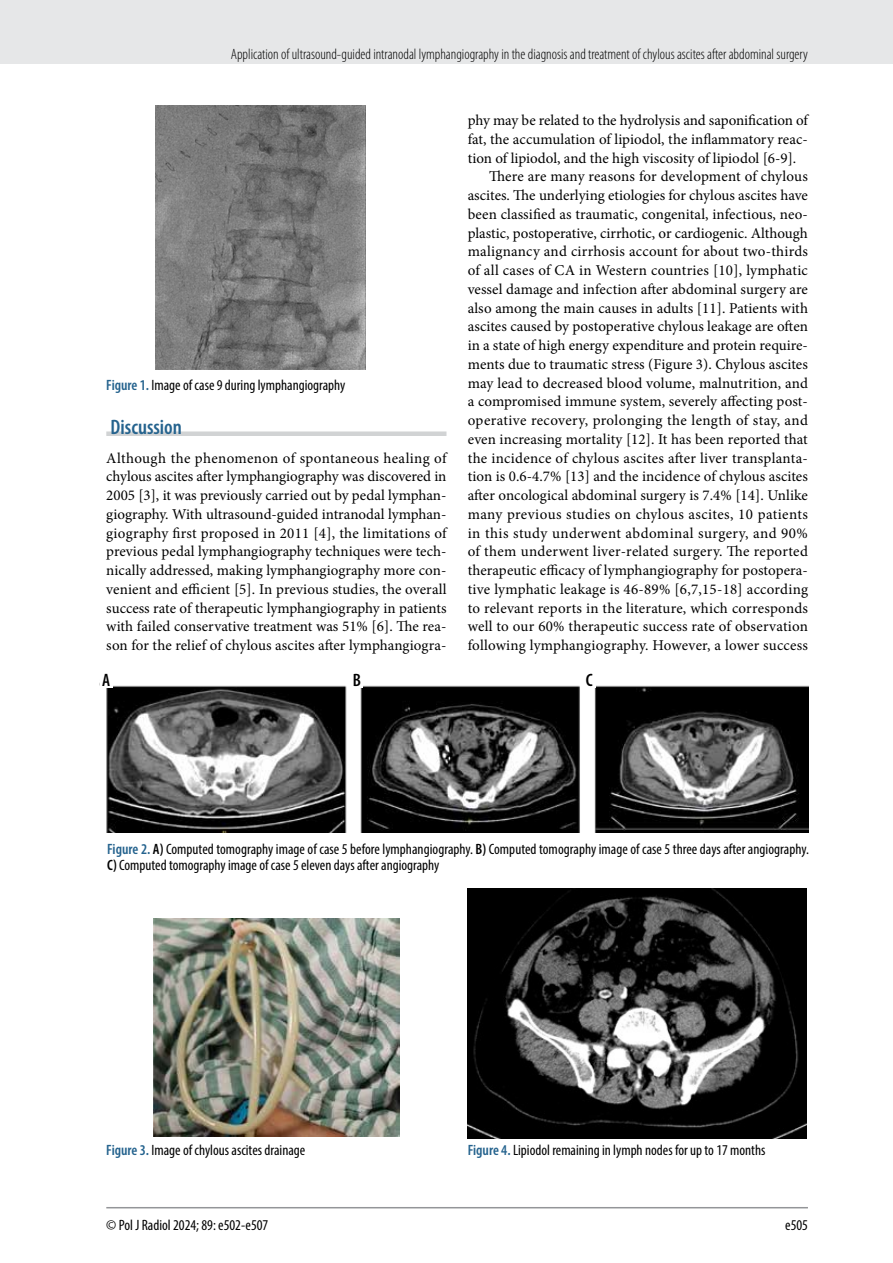
<style>
.page{position:relative;width:893px;height:1263px;background:#fff}
.page>*{position:absolute;margin:0;border:0;box-sizing:border-box;transform-origin:0 0}
.t1{font:600 condensed 21px "Myriad Pro";color:#25638e}
.t2{font:600 condensed 18px "Myriad Pro";color:#000}
.t3{font:15px/18.8px "Minion Pro";letter-spacing:.005em;color:#000;text-align:justify}
.t4{font:condensed 15px/16.5px "Myriad Pro";color:#000}
.t5{font:300 condensed 15px "Myriad Pro";color:#000}
.t6{font:15px "Minion Pro";letter-spacing:.025em;color:#000}
.t7{font:15px "Minion Pro";letter-spacing:.03em;color:#000}
.s1{font-weight:600;color:#25638e}
.s2{font-weight:600}
</style>
<div class="page">
<div style="left:0;top:0;width:893px;height:64px;background:#e6e7e8"></div>
<hr style="left:106px;top:1207px;width:702px;height:1px;background:#939598">
<div style="left:106px;top:431px;width:340px;height:5px;background:#d1d3d4"></div>
<img style="left:156px;top:106px;width:210px;height:264px">
<img style="left:99px;top:683px;width:710px;height:150px">
<img style="left:154px;top:918px;width:245px;height:218px">
<img style="left:468px;top:889px;width:338px;height:249px">
<div style="left:100px;top:671px;width:13px;height:17px;background:#fff"></div>
<div style="left:350px;top:671px;width:13px;height:17px;background:#fff"></div>
<div style="left:583px;top:671px;width:13px;height:17px;background:#fff"></div>
<p class="t5" style="left:231px;top:45px;width:579px">Application of ultrasound-guided intranodal lymphangiography in the diagnosis and treatment of chylous ascites after abdominal surgery</p>
<p class="t4" style="left:106px;top:376px;width:241px"><span class="s1">Figure 1.</span> Image of case 9 during lymphangiography</p>
<h1 class="t1" style="left:111px;top:414px;width:73px">Discussion</h1>
<p class="t3" style="left:106px;top:448px;width:342px">Although the phenomenon of spontaneous healing of chylous ascites after lymphangiography was discovered in 2005 [3], it was previously carried out by pedal lymphan&shy;giography. With ultrasound-guided intranodal lymphan&shy;giography first proposed in 2011 [4], the limitations of previous pedal lymphangiography techniques were tech&shy;nically addressed, making lymphangiography more con&shy;venient and efficient [5]. In previous studies, the overall success rate of therapeutic lymphangiography in patients with failed conservative treatment was 51% [6]. The rea&shy;son for the relief of chylous ascites after lymphangiogra-</p>
<p class="t3" style="left:468px;top:111px;width:342px">phy may be related to the hydrolysis and saponification of</p>
<p class="t3" style="left:468px;top:130px;width:342px">fat, the accumulation of lipiodol, the inflammatory reac-</p>
<p class="t3" style="left:468px;top:148px;width:330px">tion of lipiodol, and the high viscosity of lipiodol [6-9].</p>
<p class="t3" style="left:489px;top:167px;width:320px">There are many reasons for development of chylous</p>
<p class="t3" style="left:468px;top:186px;width:342px">ascites. The underlying etiologies for chylous ascites have</p>
<p class="t3" style="left:468px;top:205px;width:342px">been classified as traumatic, congenital, infectious, neo-</p>
<p class="t3" style="left:468px;top:223px;width:342px">plastic, postoperative, cirrhotic, or cardiogenic. Although</p>
<p class="t3" style="left:468px;top:242px;width:342px">malignancy and cirrhosis account for about two-thirds</p>
<p class="t3" style="left:468px;top:261px;width:342px">of all cases of CA in Western countries [10], lymphatic</p>
<p class="t3" style="left:468px;top:280px;width:342px">vessel damage and infection after abdominal surgery are</p>
<p class="t3" style="left:468px;top:298px;width:342px">also among the main causes in adults [11]. Patients with</p>
<p class="t3" style="left:468px;top:317px;width:342px">ascites caused by postoperative chylous leakage are often</p>
<p class="t3" style="left:468px;top:336px;width:341px">in a state of high energy expenditure and protein require-</p>
<p class="t3" style="left:468px;top:355px;width:342px">ments due to traumatic stress (Figure 3). Chylous ascites</p>
<p class="t3" style="left:468px;top:373px;width:342px">may lead to decreased blood volume, malnutrition, and</p>
<p class="t3" style="left:468px;top:392px;width:342px">a compromised immune system, severely affecting post-</p>
<p class="t6" style="left:468px;top:410px;width:342px">operative recovery, prolonging the length of stay, and</p>
<p class="t3" style="left:468px;top:430px;width:342px">even increasing mortality [12]. It has been reported that</p>
<p class="t3" style="left:468px;top:448px;width:342px">the incidence of chylous ascites after liver transplanta-</p>
<p class="t3" style="left:468px;top:467px;width:342px">tion is 0.6-4.7% [13] and the incidence of chylous ascites</p>
<p class="t3" style="left:468px;top:486px;width:342px">after oncological abdominal surgery is 7.4% [14]. Unlike</p>
<p class="t6" style="left:468px;top:504px;width:342px">many previous studies on chylous ascites, 10 patients</p>
<p class="t7" style="left:468px;top:523px;width:342px">in this study underwent abdominal surgery, and 90%</p>
<p class="t3" style="left:468px;top:542px;width:342px">of them underwent liver-related surgery. The reported</p>
<p class="t3" style="left:468px;top:561px;width:342px">therapeutic efficacy of lymphangiography for postopera-</p>
<p class="t3" style="left:468px;top:580px;width:342px">tive lymphatic leakage is 46-89% [6,7,15-18] according</p>
<p class="t3" style="left:468px;top:598px;width:342px">to relevant reports in the literature, which corresponds</p>
<p class="t3" style="left:468px;top:617px;width:342px">well to our 60% therapeutic success rate of observation</p>
<p class="t3" style="left:468px;top:636px;width:342px">following lymphangiography. However, a lower success</p>
<p class="t2" style="left:102px;top:669px;width:10px">A</p>
<p class="t2" style="left:353px;top:669px;width:10px">B</p>
<p class="t2" style="left:586px;top:669px;width:8px">C</p>
<p class="t4" style="left:107px;top:840px;width:703px"><span class="s1">Figure 2.</span> <span class="s2">A)</span> Computed tomography image of case 5 before lymphangiography. <span class="s2">B)</span> Computed tomography image of case 5 three days after angiography.<br><span class="s2">C)</span> Computed tomography image of case 5 eleven days after angiography</p>
<p class="t4" style="left:106px;top:1141px;width:200px"><span class="s1">Figure 3.</span> Image of chylous ascites drainage</p>
<p class="t4" style="left:468px;top:1141px;width:299px"><span class="s1">Figure 4.</span> Lipiodol remaining in lymph nodes for up to 17 months</p>
<p class="t4" style="left:106px;top:1216px;width:164px">© Pol J Radiol 2024; 89: e502-e507</p>
<p class="t4" style="left:785px;top:1216px;width:24px">e505</p>
</div>
